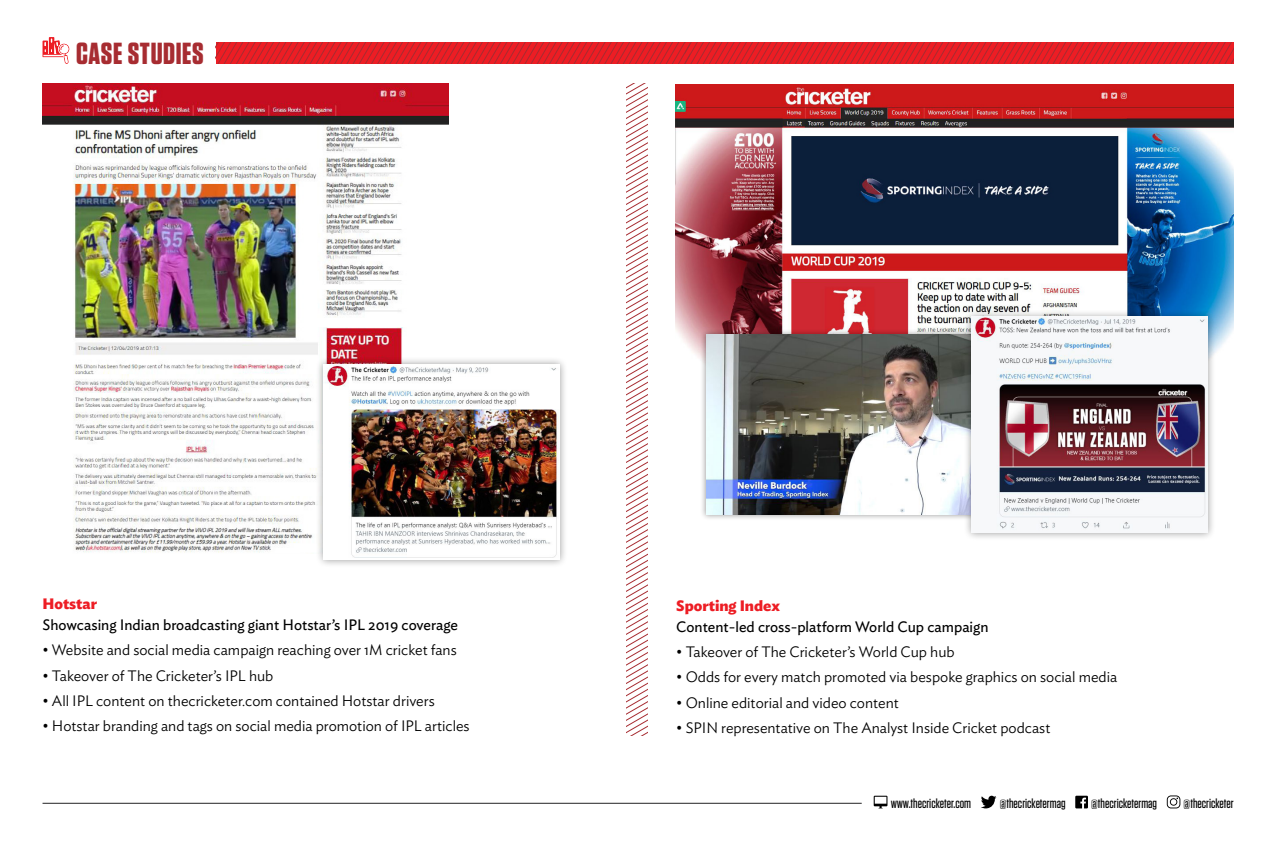
<style>
.page{position:relative;width:1276px;height:851px;background:#fff}
.page>*{position:absolute;margin:0;border:0;box-sizing:border-box;transform-origin:0 0}
.t1{font:700 30.45px "Tungsten";letter-spacing:.02em;color:#a72c31}
.t2{font:300 15px "Ideal Sans";color:#000}
.t3{font:15px "Ideal Sans";color:#000}
.t4{font:700 15px "Ideal Sans";color:#ed1d24}
.t5{font:500 13.5px "Tungsten";color:#000}
</style>
<div class="page">
<svg style="left:43px;top:37px;width:26px;height:27px"></svg>
<svg style="left:216px;top:43px;width:1017px;height:21px;background:#df1f26"></svg>
<svg style="left:626px;top:83px;width:22px;height:652px"></svg>
<svg style="left:873px;top:795px;width:14px;height:13px"></svg>
<svg style="left:981px;top:795px;width:15px;height:13px"></svg>
<svg style="left:1075px;top:795px;width:13px;height:13px"></svg>
<svg style="left:1166px;top:795px;width:14px;height:13px"></svg>
<hr style="left:43px;top:802px;width:818px;height:1px;background:#474749">
<img style="left:43px;top:83px;width:405px;height:470px">
<img style="left:676px;top:84px;width:557px;height:274px">
<div style="left:316px;top:356px;width:252px;height:211px;background:#000;opacity:.4"></div>
<img style="left:324px;top:364px;width:236px;height:195px">
<div style="left:700px;top:328px;width:333px;height:193px;background:#000;opacity:.4"></div>
<img style="left:706px;top:334px;width:258px;height:180px">
<div style="left:964px;top:309px;width:252px;height:231px;background:#000;opacity:.4"></div>
<img style="left:971px;top:317px;width:237px;height:215px">
<h1 class="t1" style="left:76px;top:37px;width:129px">CASE STUDIES</h1>
<p class="t4" style="left:43px;top:591px;width:56px">Hotstar</p>
<p class="t3" style="left:43px;top:613px;width:417px">Showcasing Indian broadcasting giant Hotstar’s IPL 2019 coverage</p>
<p class="t2" style="left:43px;top:638px;width:416px">• Website and social media campaign reaching over 1M cricket fans</p>
<p class="t2" style="left:43px;top:663px;width:232px">• Takeover of The Cricketer’s IPL hub</p>
<p class="t2" style="left:43px;top:689px;width:394px">• All IPL content on thecricketer.com contained Hotstar drivers</p>
<p class="t2" style="left:43px;top:714px;width:429px">• Hotstar branding and tags on social media promotion of IPL articles</p>
<p class="t4" style="left:676px;top:593px;width:105px">Sporting Index</p>
<p class="t3" style="left:676px;top:615px;width:314px">Content-led cross-platform World Cup campaign</p>
<p class="t2" style="left:676px;top:640px;width:280px">• Takeover of The Cricketer’s World Cup hub</p>
<p class="t2" style="left:676px;top:665px;width:442px">• Odds for every match promoted via bespoke graphics on social media</p>
<p class="t2" style="left:676px;top:690px;width:224px">• Online editorial and video content</p>
<p class="t2" style="left:676px;top:716px;width:376px">• SPIN representative on The Analyst Inside Cricket podcast</p>
<p class="t5" style="left:890px;top:796px;width:82px">www.thecricketer.com</p>
<p class="t5" style="left:999px;top:796px;width:67px">@thecricketermag</p>
<p class="t5" style="left:1091px;top:796px;width:67px">@thecricketermag</p>
<p class="t5" style="left:1183px;top:796px;width:52px">@thecricketer</p>
</div>
